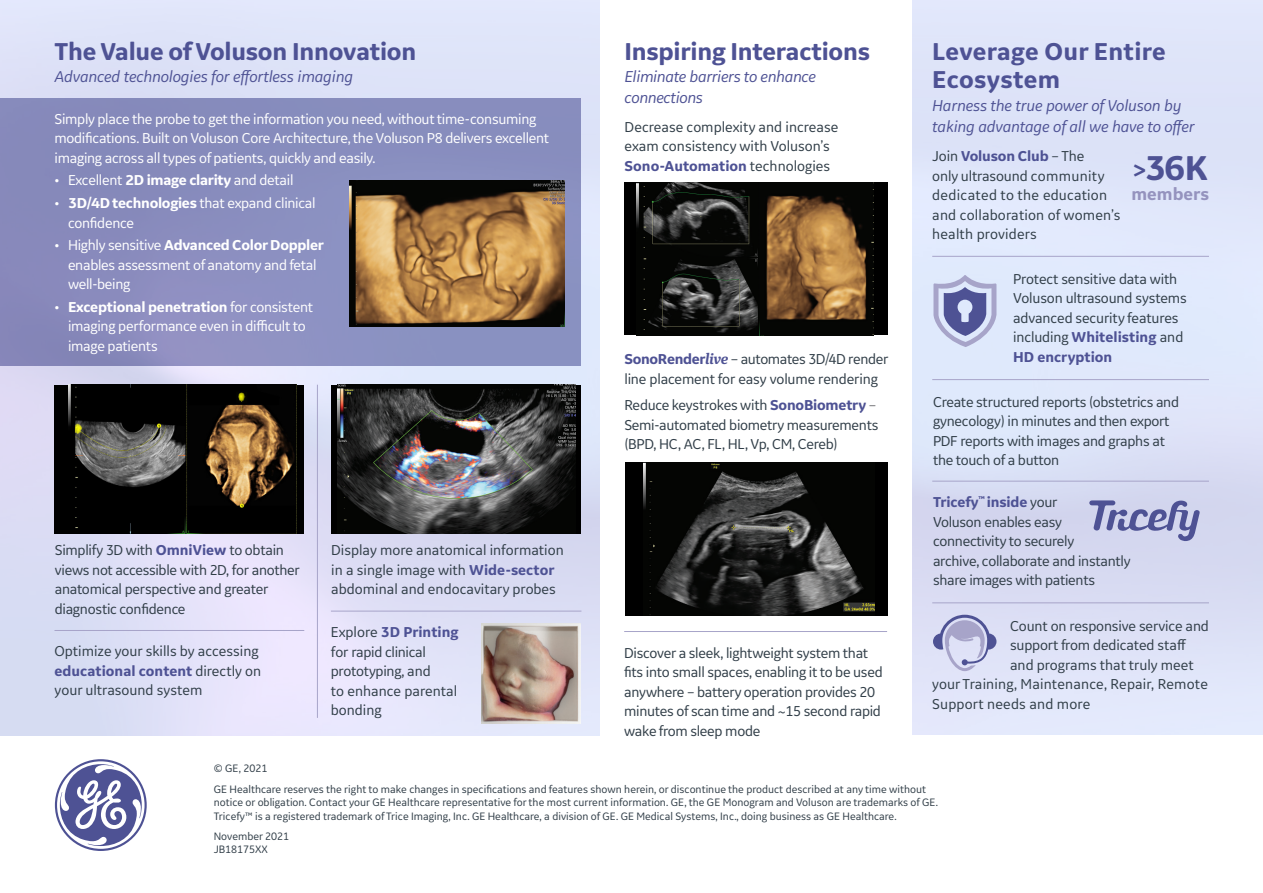
<style>
.page{position:relative;width:1263px;height:893px;background:#fff}
.page>*{position:absolute;margin:0;border:0;box-sizing:border-box;transform-origin:0 0}
.t1{font:700 36px "GE Inspira Sans";color:#4e5294}
.t2{font:700 25.5px "GE Inspira Sans";letter-spacing:-.01em;color:#4e5294}
.t3{font:700 25.5px/28.5px "GE Inspira Sans";letter-spacing:.01em;color:#4e5294}
.t4{font:700 18px "GE Inspira Sans";color:#9593be}
.t5{font:italic 16.5px/21px "GE Inspira Sans";letter-spacing:-.01em;color:#4e5294}
.t6{font:15px/19.5px "GE Inspira Sans";letter-spacing:-.015em;color:#313e48}
.t7{font:15px/19.5px "GE Inspira Sans";letter-spacing:-.02em;color:#fff}
.t8{font:15px/19.5px "GE Inspira Sans";letter-spacing:.01em;color:#313e48}
.t9{font:11.25px/13.5px "GE Inspira Sans";color:#313e48}
.s1{font-weight:700}
.s2{font-weight:700;color:#4e5294}
.s3{font-family:"GE Inspira Serif";font-weight:700;font-style:italic;color:#4e5294}
.s4{color:#6c6d70}
.s5{font-size:27px}
</style>
<div class="page">
<img style="left:0;top:0;width:599px;height:735px">
<svg style="left:55px;top:759px;width:92px;height:92px"></svg>
<div style="left:624px;top:183px;width:263px;height:152px;background:#000"></div>
<img style="left:637px;top:183px;width:236px;height:152px">
<div style="left:331px;top:385px;width:250px;height:149px;background:#000"></div>
<img style="left:337px;top:385px;width:238px;height:149px">
<hr style="left:317px;top:385px;width:1px;height:333px;background:#a7a4c9">
<hr style="left:55px;top:630px;width:249px;height:1px;background:#a7a4c9">
<hr style="left:331px;top:611px;width:250px;height:1px;background:#a7a4c9">
<svg style="left:933px;top:275px;width:63px;height:72px;background:#a7acd1"></svg>
<div style="left:0;top:99px;width:581px;height:267px;background:#888dbd"></div>
<img style="left:350px;top:180px;width:214px;height:147px">
<div style="left:624px;top:462px;width:263px;height:154px;background:#000"></div>
<img style="left:644px;top:462px;width:231px;height:153px">
<svg style="left:933px;top:615px;width:63px;height:56px;background:#bcbedd"></svg>
<img style="left:481px;top:624px;width:99px;height:99px">
<svg style="left:1089px;top:500px;width:111px;height:41px;background:#a6a9cf"></svg>
<hr style="left:932px;top:256px;width:277px;height:1px;background:#a7a4c9">
<hr style="left:932px;top:379px;width:277px;height:1px;background:#a7a4c9">
<hr style="left:624px;top:631px;width:263px;height:1px;background:#a7a4c9">
<hr style="left:932px;top:481px;width:277px;height:1px;background:#a7a4c9">
<hr style="left:932px;top:602px;width:277px;height:1px;background:#a7a4c9">
<div style="left:55px;top:385px;width:249px;height:149px;background:#000"></div>
<img style="left:69px;top:385px;width:227px;height:149px">
<p class="t2" style="left:55px;top:36px;width:363px">The Value of Voluson Innovation</p>
<p class="t5" style="left:55px;top:66px;width:300px">Advanced technologies for effortless imaging</p>
<p class="t7" style="left:55px;top:108px;width:496px">Simply place the probe to get the information you need, without time-consuming modifications. Built on Voluson Core Architecture, the Voluson P8 delivers excellent imaging across all types of patients, quickly and easily.</p>
<p class="t7" style="left:55px;top:170px;width:241px">• Excellent <span class="s1">2D image clarity</span> and detail</p>
<p class="t7" style="left:68px;top:193px;width:249px;text-indent:-14px">• <span class="s1">3D/4D technologies</span> that expand clinical confidence</p>
<p class="t7" style="left:68px;top:235px;width:257px;text-indent:-14px">• Highly sensitive <span class="s1">Advanced Color Doppler </span>enables assessment of anatomy and fetal well-being</p>
<p class="t7" style="left:68px;top:297px;width:247px;text-indent:-14px">• <span class="s1">Exceptional penetration</span> for consistent imaging performance even in difficult to image patients</p>
<p class="t6" style="left:55px;top:540px;width:247px">Simplify 3D with <span class="s2">OmniView</span> to obtain views not accessible with 2D, for another anatomical perspective and greater diagnostic confidence</p>
<p class="t6" style="left:55px;top:641px;width:208px">Optimize your skills by accessing <span class="s2">educational content</span> directly on your ultrasound system</p>
<p class="t6" style="left:331px;top:540px;width:234px">Display more anatomical information in a single image with <span class="s2">Wide-sector </span>abdominal and endocavitary probes</p>
<p class="t6" style="left:331px;top:622px;width:129px">Explore <span class="s2">3D Printing </span>for rapid clinical prototyping, and<br>to enhance parental bonding</p>
<p class="t2" style="left:624px;top:36px;width:247px">Inspiring Interactions</p>
<p class="t5" style="left:624px;top:66px;width:193px">Eliminate barriers to enhance connections</p>
<p class="t6" style="left:624px;top:116px;width:215px">Decrease complexity and increase exam consistency with Voluson’s<br><span class="s2">Sono-Automation</span> technologies</p>
<p class="t6" style="left:624px;top:349px;width:265px"><span class="s2">SonoRender</span><span class="s3">live</span> – automates 3D/4D render line placement for easy volume rendering</p>
<p class="t6" style="left:624px;top:395px;width:256px">Reduce keystrokes with <span class="s2">SonoBiometry</span> <span class="s4">–<br></span>Semi-automated biometry measurements (BPD, HC, AC, FL, HL, Vp, CM, Cereb)</p>
<p class="t6" style="left:624px;top:642px;width:260px">Discover a sleek, lightweight system that fits into small spaces, enabling it to be used anywhere – battery operation provides 20 minutes of scan time and ~15 second rapid wake from sleep mode</p>
<p class="t3" style="left:932px;top:36px;width:235px">Leverage Our Entire<br>Ecosystem</p>
<p class="t5" style="left:932px;top:94px;width:264px">Harness the true power of Voluson by taking advantage of all we have to offer</p>
<p class="t8" style="left:932px;top:146px;width:190px">Join <span class="s2">Voluson Club</span> – The<br>only ultrasound community dedicated to the education and collaboration of women’s health providers</p>
<p class="t1" style="left:1131px;top:146px;width:78px"><span class="s5">&gt;</span>36K</p>
<p class="t4" style="left:1131px;top:182px;width:79px">members</p>
<p class="t6" style="left:1013px;top:268px;width:175px">Protect sensitive data with<br>Voluson ultrasound systems advanced security features including <span class="s2">Whitelisting</span> and<br><span class="s2">HD encryption</span></p>
<p class="t6" style="left:933px;top:392px;width:248px">Create structured reports (obstetrics and gynecology) in minutes and then export PDF reports with images and graphs at the touch of a button</p>
<p class="t6" style="left:933px;top:492px;width:199px"><span class="s2">Tricefy</span><sup>™</sup> <span class="s2">inside</span> your<br>Voluson enables easy connectivity to securely<br>archive, collaborate and instantly share images with patients</p>
<p class="t6" style="left:1010px;top:615px;width:200px">Count on responsive service and</p>
<p class="t6" style="left:1010px;top:635px;width:178px">support from dedicated staff</p>
<p class="t6" style="left:1010px;top:654px;width:185px">and programs that truly meet</p>
<p class="t8" style="left:932px;top:674px;width:277px">your Training, Maintenance, Repair, Remote</p>
<p class="t8" style="left:932px;top:693px;width:160px">Support needs and more</p>
<p class="t9" style="left:214px;top:762px;width:55px">© GE, 2021</p>
<p class="t9" style="left:214px;top:782px;width:726px">GE Healthcare reserves the right to make changes in specifications and features shown herein, or discontinue the product described at any time without notice or obligation. Contact your GE Healthcare representative for the most current information. GE, the GE Monogram and Voluson are trademarks of GE.<br>Tricefy™ is a registered trademark of Trice Imaging, Inc. GE Healthcare, a division of GE. GE Medical Systems, Inc., doing business as GE Healthcare.</p>
<p class="t9" style="left:214px;top:829px;width:77px">November 2021<br>JB18175XX</p>
</div>
